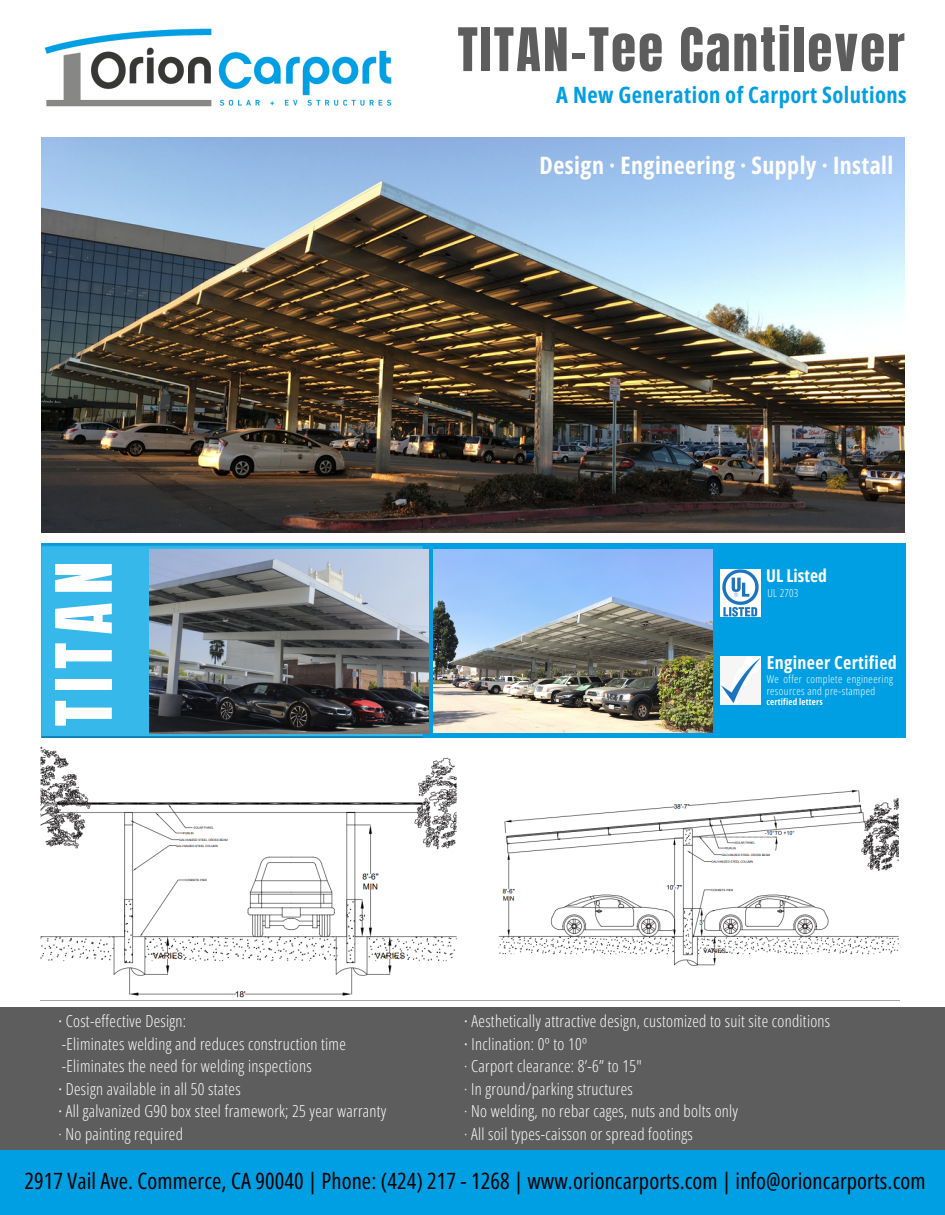
<style>
.page{position:relative;width:945px;height:1215px;background:#fff}
.page>*{position:absolute;margin:0;border:0;box-sizing:border-box;transform-origin:0 0}
.t1{font:66px "Anton";letter-spacing:.125em;color:#fff}
.t2{font:51px "Anton";letter-spacing:.045em;color:#5d5d5d}
.t3{font:700 24px "Open Sans Condensed";letter-spacing:.02em;color:#fff}
.t4{font:22.5px "Open Sans Condensed";letter-spacing:.005em;color:#000}
.t5{font:700 22.5px "Open Sans Condensed";letter-spacing:.02em;color:#009fe3}
.t6{font:700 18px "Open Sans Condensed";letter-spacing:.02em;color:#fff}
.t7{font:700 17.55px "Open Sans Condensed";color:#fff}
.t8{font:300 16.5px "Open Sans Condensed";letter-spacing:.02em;color:#fff}
.t9{font:300 10.95px/11.9px "Open Sans Condensed";letter-spacing:.04em;color:#fff}
.t10{font:700 9px "Open Sans Condensed";letter-spacing:.02em;color:#fff}
.s1{font-weight:400}
</style>
<div class="page">
<div style="left:0;top:1008px;width:945px;height:144px;background:#5d5d5d"></div>
<img style="left:42px;top:138px;width:863px;height:395px">
<div style="left:42px;top:544px;width:864px;height:194px;background:#009fe3"></div>
<img style="left:41px;top:544px;width:382px;height:194px">
<div style="left:0;top:1150px;width:945px;height:65px;background:#009fe3"></div>
<img style="left:434px;top:550px;width:279px;height:183px">
<img style="left:150px;top:550px;width:279px;height:183px">
<img style="left:44px;top:28px;width:348px;height:79px">
<img style="left:720px;top:570px;width:41px;height:47px">
<img style="left:720px;top:656px;width:40px;height:49px">
<img style="left:40px;top:746px;width:860px;height:255px">
<p class="t2" style="left:458px;top:13px;width:449px">TITAN-Tee Cantilever</p>
<p class="t5" style="left:556px;top:79px;width:352px">A New Generation of Carport Solutions</p>
<p class="t3" style="left:540px;top:148px;width:355px">Design · Engineering · Supply · Install</p>
<p class="t1" style="left:37px;top:726px;width:166px;rotate:-90deg">TITAN</p>
<p class="t7" style="left:766px;top:563px;width:62px">UL Listed</p>
<p class="t9" style="left:768px;top:587px;width:32px">UL 2703</p>
<p class="t6" style="left:767px;top:650px;width:131px">Engineer Certified</p>
<p class="t10" style="left:767px;top:695px;width:58px">certified letters</p>
<p class="t9" style="left:767px;top:672px;width:128px">We offer complete engineering resources and pre-stamped</p>
<p class="t8" style="left:58px;top:1010px;width:129px"><span class="s1">·</span> Cost-effective Design:</p>
<p class="t8" style="left:62px;top:1032px;width:285px">-Eliminates welding and reduces construction time</p>
<p class="t8" style="left:62px;top:1055px;width:251px">-Eliminates the need for welding inspections</p>
<p class="t8" style="left:58px;top:1077px;width:184px"><span class="s1">·</span> Design available in all 50 states</p>
<p class="t8" style="left:58px;top:1100px;width:329px"><span class="s1">·</span> All galvanized G90 box steel framework; 25 year warranty</p>
<p class="t8" style="left:58px;top:1122px;width:126px">· No painting required</p>
<p class="t8" style="left:464px;top:1010px;width:368px"><span class="s1">·</span> Aesthetically attractive design, customized to suit site conditions</p>
<p class="t8" style="left:464px;top:1032px;width:124px"><span class="s1">·</span> Inclination: 0º to 10º</p>
<p class="t8" style="left:464px;top:1055px;width:179px">· Carport clearance: 8’-6” to 15"</p>
<p class="t8" style="left:464px;top:1077px;width:170px">· In ground/parking structures</p>
<p class="t8" style="left:464px;top:1100px;width:275px">· No welding, no rebar cages, nuts and bolts only</p>
<p class="t8" style="left:464px;top:1122px;width:230px">· All soil types-caisson or spread footings</p>
<p class="t4" style="left:25px;top:1165px;width:903px">2917 Vail Ave. Commerce, CA 90040 | Phone: (424) 217 - 1268 | www.orioncarports.com | info@orioncarports.com</p>
</div>
